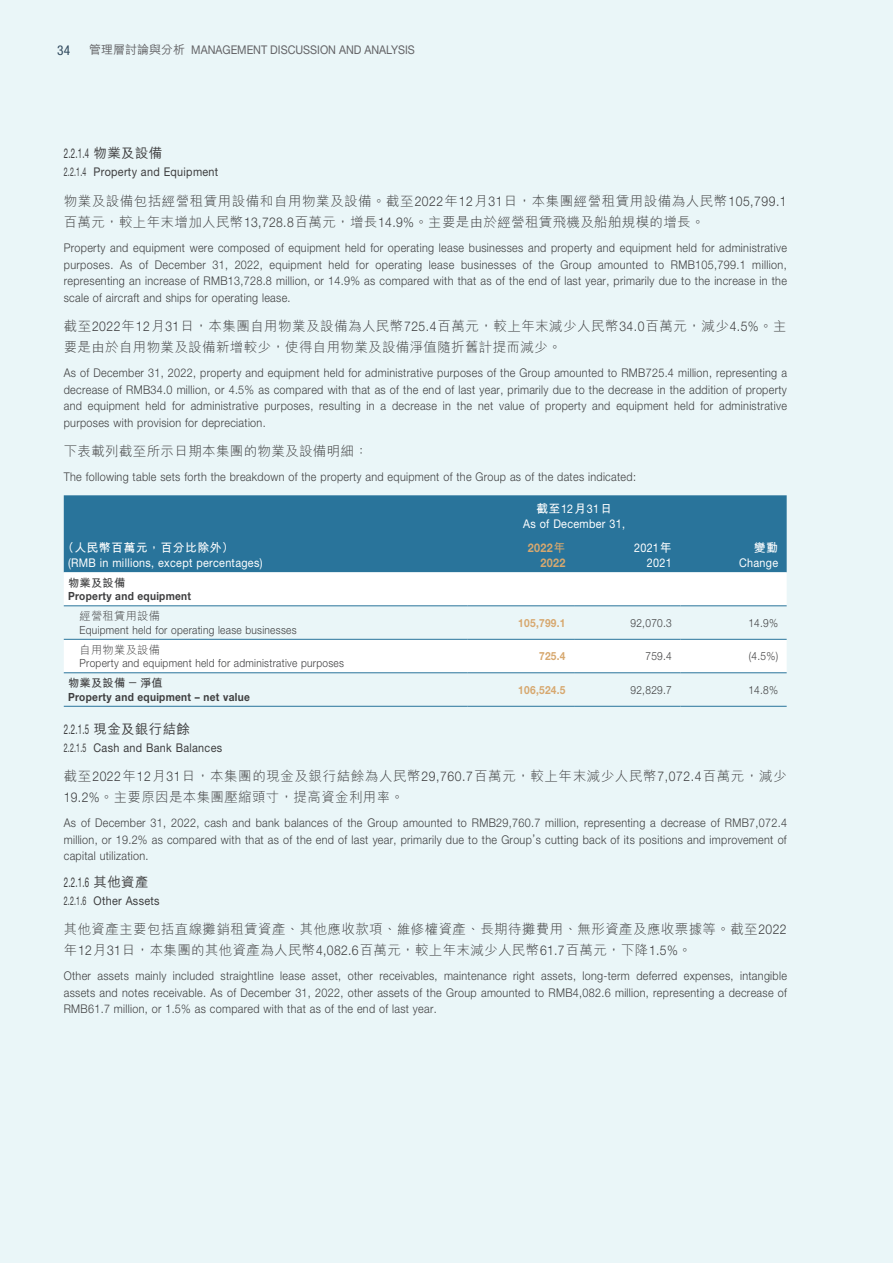
<style>
.page{position:relative;width:893px;height:1263px;background:#fff}
.page>*{position:absolute;margin:0;border:0;box-sizing:border-box;transform-origin:0 0}
.t1{font:300 13.5px/21px "M Hei HK";letter-spacing:.03em;color:#3e3e3f}
.t2{font:13.5px "Helvetica Neue LT Std";color:#3e3e3f;scale:.58 1}
.t3{font:condensed 13.5px "Helvetica Neue LT Std";color:#324b5f}
.t4{font:300 12px/16.5px "Helvetica Neue LT Std";letter-spacing:.03em;color:#3e3e3f;text-align:justify;scale:.9 1}
.t5{font:12px "Helvetica Neue LT Std";letter-spacing:.03em;color:#3e3e3f;scale:.58 1}
.t6{font:12px/15px "Helvetica Neue LT Std";letter-spacing:.03em;color:#fff;text-align:right;scale:.9 1}
.t7{font:12px "Helvetica Neue LT Std";color:#636366;scale:.9 1}
.t8{font:700 12px "M Hei HK";letter-spacing:.025em;color:#fff}
.t9{font:700 12px/15px "Helvetica Neue LT Std";letter-spacing:.03em;color:#d7a86f;text-align:right;scale:.9 1}
.t10{font:300 11.25px "Helvetica Neue LT Std";letter-spacing:.03em;color:#3e3e3f;scale:.9 1}
.t11{font:700 11.25px "Helvetica Neue LT Std";letter-spacing:.03em;color:#3e3e3f;scale:.9 1}
.t12{font:700 11.25px "Helvetica Neue LT Std";letter-spacing:.03em;color:#d7a86f;scale:.9 1}
.t13{font:300 11.25px "M Hei HK";letter-spacing:.025em;color:#3e3e3f}
.t14{font:700 11.25px "M Hei HK";letter-spacing:.025em;color:#3e3e3f}
.s1{font-family:"M Hei HK";font-weight:500}
.s2{font-family:"Helvetica Neue LT Std"}
.s3{font-family:"Helvetica Neue LT Std";font-weight:400}
.s4{font-family:"M Hei HK"}
.s5{font-family:"M Hei HK";font-weight:700}
</style>
<div class="page">
<div style="left:0;top:0;width:892px;height:1263px;background:#eaf6f8"></div>
<div style="left:64px;top:495px;width:723px;height:77px;background:#29749b"></div>
<svg style="left:64px;top:572px;width:723px;height:100px;fill:#fff"></svg>
<hr style="left:64px;top:605px;width:404px;height:1px;background:#29749b">
<hr style="left:468px;top:605px;width:106px;height:1px;background:#29749b">
<hr style="left:574px;top:605px;width:106px;height:1px;background:#29749b">
<hr style="left:680px;top:605px;width:107px;height:1px;background:#29749b">
<hr style="left:64px;top:639px;width:404px;height:1px;background:#29749b">
<hr style="left:468px;top:639px;width:106px;height:1px;background:#29749b">
<hr style="left:574px;top:639px;width:106px;height:1px;background:#29749b">
<hr style="left:680px;top:639px;width:107px;height:1px;background:#29749b">
<hr style="left:64px;top:672px;width:404px;height:1px;background:#29749b">
<hr style="left:468px;top:672px;width:106px;height:1px;background:#29749b">
<hr style="left:574px;top:672px;width:106px;height:1px;background:#29749b">
<hr style="left:680px;top:672px;width:107px;height:1px;background:#29749b">
<hr style="left:64px;top:706px;width:404px;height:1px;background:#29749b">
<hr style="left:468px;top:706px;width:106px;height:1px;background:#29749b">
<hr style="left:574px;top:706px;width:106px;height:1px;background:#29749b">
<hr style="left:680px;top:706px;width:107px;height:1px;background:#29749b">
<p class="t3" style="left:57px;top:42px;width:14px">34</p>
<p class="t7" style="left:89px;top:42px;width:363px"><span class="s1">管理層討論與分析</span> MANAGEMENT DISCUSSION AND ANALYSIS</p>
<p class="t2" style="left:64px;top:146px;width:172px">2.2.1.4 <span class="s1">物業及設備</span></p>
<p class="t5" style="left:64px;top:165px;width:268px">2.2.1.4 Property and Equipment</p>
<p class="t1" style="left:64px;top:190px;width:724px">物業及設備包括經營租賃用設備和自用物業及設備。截至<span class="s2">2022</span>年<span class="s2">12</span>月<span class="s2">31</span>日，本集團經營租賃用設備為人民幣<span class="s2">105,799.1</span>百萬元，較上年末增加人民幣<span class="s2">13,728.8</span>百萬元，增長<span class="s2">14.9%</span>。主要是由於經營租賃飛機及船舶規模的增長。</p>
<p class="t4" style="left:64px;top:239px;width:805px">Property and equipment were composed of equipment held for operating lease businesses and property and equipment held for administrative purposes. As of December 31, 2022, equipment held for operating lease businesses of the Group amounted to RMB105,799.1 million, representing an increase of RMB13,728.8 million, or 14.9% as compared with that as of the end of last year, primarily due to the increase in the scale of aircraft and ships for operating lease.</p>
<p class="t1" style="left:64px;top:315px;width:724px">截至<span class="s2">2022</span>年<span class="s2">12</span>月<span class="s2">31</span>日，本集團自用物業及設備為人民幣<span class="s2">725.4</span>百萬元，較上年末減少人民幣<span class="s2">34.0</span>百萬元，減少<span class="s2">4.5%</span>。主要是由於自用物業及設備新增較少，使得自用物業及設備淨值隨折舊計提而減少。</p>
<p class="t4" style="left:64px;top:364px;width:805px">As of December 31, 2022, property and equipment held for administrative purposes of the Group amounted to RMB725.4 million, representing a decrease of RMB34.0 million, or 4.5% as compared with that as of the end of last year, primarily due to the decrease in the addition of property and equipment held for administrative purposes, resulting in a decrease in the net value of property and equipment held for administrative purposes with provision for depreciation.</p>
<p class="t1" style="left:64px;top:440px;width:306px">下表載列截至所示日期本集團的物業及設備明細：</p>
<p class="t4" style="left:64px;top:468px;width:637px">The following table sets forth the breakdown of the property and equipment of the Group as of the dates indicated:</p>
<p class="t8" style="left:536px;top:500px;width:78px">截至<span class="s3">12</span>月<span class="s3">31</span>日</p>
<p class="t6" style="left:523px;top:516px;width:115px">As of December 31,</p>
<p class="t8" style="left:62px;top:538px;width:173px">（人民幣百萬元，百分比除外）</p>
<p class="t6" style="left:68px;top:555px;width:218px">(RMB in millions, except percentages)</p>
<p class="t9" style="left:528px;top:539px;width:44px">2022<span class="s4">年<br></span>2022</p>
<p class="t6" style="left:634px;top:540px;width:44px">2021<span class="s5">年<br></span>2021</p>
<p class="t8" style="left:754px;top:538px;width:26px">變動</p>
<p class="t6" style="left:739px;top:555px;width:45px">Change</p>
<p class="t14" style="left:68px;top:574px;width:59px">物業及設備</p>
<p class="t11" style="left:68px;top:589px;width:138px">Property and equipment</p>
<p class="t13" style="left:80px;top:610px;width:82px">經營租賃用設備</p>
<p class="t10" style="left:80px;top:623px;width:243px">Equipment held for operating lease businesses</p>
<p class="t13" style="left:80px;top:644px;width:82px">自用物業及設備</p>
<p class="t10" style="left:80px;top:656px;width:295px">Property and equipment held for administrative purposes</p>
<p class="t14" style="left:68px;top:675px;width:96px">物業及設備－淨值</p>
<p class="t11" style="left:68px;top:690px;width:203px">Property and equipment – net value</p>
<p class="t12" style="left:518px;top:616px;width:54px">105,799.1</p>
<p class="t10" style="left:630px;top:616px;width:47px">92,070.3</p>
<p class="t10" style="left:748px;top:616px;width:35px">14.9%</p>
<p class="t12" style="left:539px;top:649px;width:31px">725.4</p>
<p class="t10" style="left:645px;top:649px;width:31px">759.4</p>
<p class="t10" style="left:749px;top:649px;width:34px">(4.5%)</p>
<p class="t12" style="left:518px;top:683px;width:54px">106,524.5</p>
<p class="t10" style="left:630px;top:683px;width:47px">92,829.7</p>
<p class="t10" style="left:748px;top:683px;width:35px">14.8%</p>
<p class="t2" style="left:64px;top:721px;width:219px">2.2.1.5 <span class="s1">現金及銀行結餘</span></p>
<p class="t5" style="left:64px;top:740px;width:275px">2.2.1.5 Cash and Bank Balances</p>
<p class="t1" style="left:64px;top:766px;width:724px">截至<span class="s2">2022</span>年<span class="s2">12</span>月<span class="s2">31</span>日，本集團的現金及銀行結餘為人民幣<span class="s2">29,760.7</span>百萬元，較上年末減少人民幣<span class="s2">7,072.4</span>百萬元，減少<br><span class="s2">19.2%</span>。主要原因是本集團壓縮頭寸，提高資金利用率。</p>
<p class="t4" style="left:64px;top:814px;width:805px">As of December 31, 2022, cash and bank balances of the Group amounted to RMB29,760.7 million, representing a decrease of RMB7,072.4 million, or 19.2% as compared with that as of the end of last year, primarily due to the Group’s cutting back of its positions and improvement of capital utilization.</p>
<p class="t2" style="left:64px;top:874px;width:148px">2.2.1.6 <span class="s1">其他資產</span></p>
<p class="t5" style="left:64px;top:893px;width:167px">2.2.1.6 Other Assets</p>
<p class="t1" style="left:64px;top:919px;width:724px">其他資產主要包括直線攤銷租賃資產、其他應收款項、維修權資產、長期待攤費用、無形資產及應收票據等。截至<span class="s2">2022</span>年<span class="s2">12</span>月<span class="s2">31</span>日，本集團的其他資產為人民幣<span class="s2">4,082.6</span>百萬元，較上年末減少人民幣<span class="s2">61.7</span>百萬元，下降<span class="s2">1.5%</span>。</p>
<p class="t4" style="left:64px;top:967px;width:805px">Other assets mainly included straightline lease asset, other receivables, maintenance right assets, long-term deferred expenses, intangible assets and notes receivable. As of December 31, 2022, other assets of the Group amounted to RMB4,082.6 million, representing a decrease of RMB61.7 million, or 1.5% as compared with that as of the end of last year.</p>
</div>
